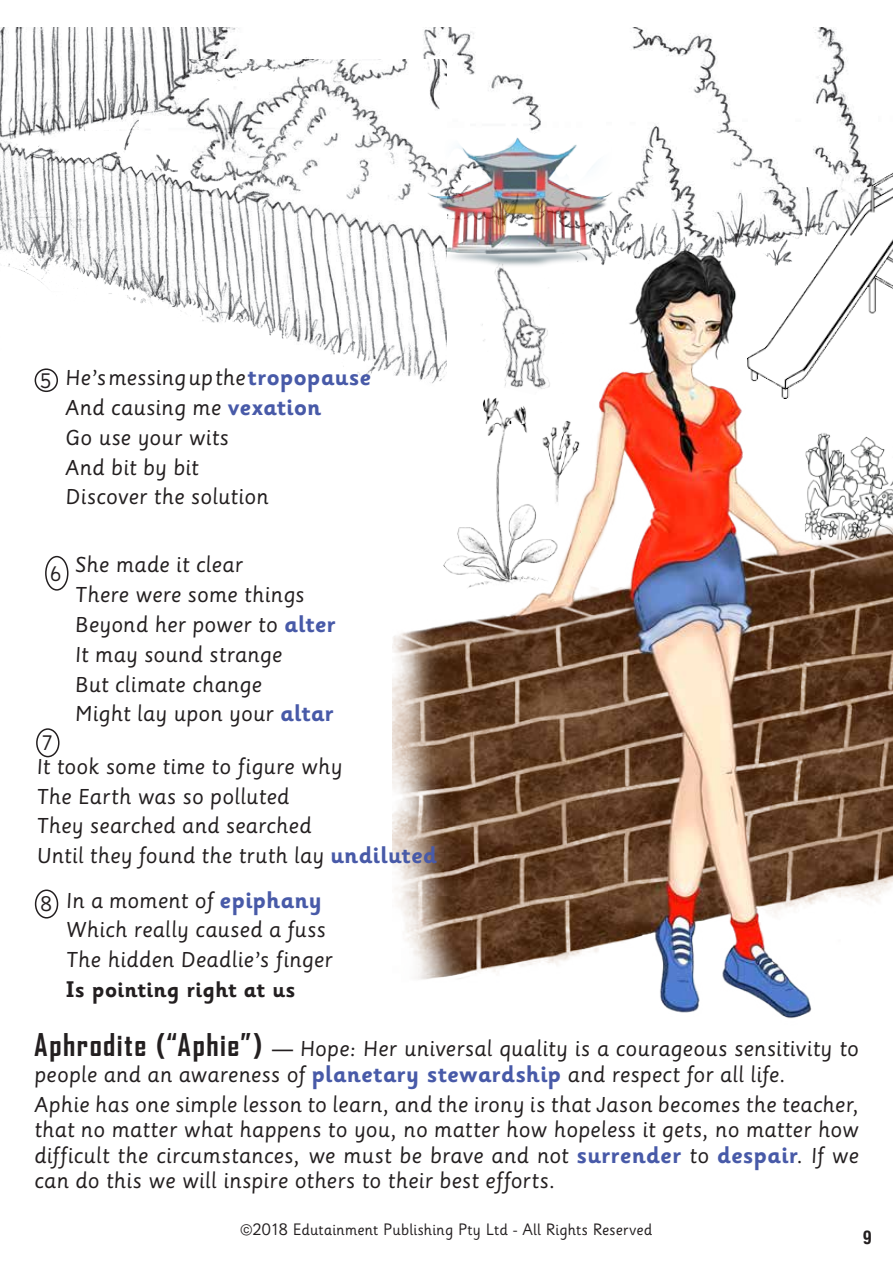
<style>
.page{position:relative;width:893px;height:1263px;background:#fff}
.page>*{position:absolute;margin:0;border:0;box-sizing:border-box;transform-origin:0 0}
.t1{font:700 22.5px "Sassoon Infant Std";letter-spacing:.005em;color:#231f20}
.t2{font:21px/29.7px "Sassoon Primary";letter-spacing:.005em;color:#231f20}
.t3{font:21px "Sassoon Infant Std";color:#231f20}
.t4{font:700 condensed 18px "Helvetica LT Std";color:#231f20}
.t5{font:16.5px "Sassoon Infant Std";letter-spacing:.01em;color:#231f20}
.s1{font-family:"Sassoon Infant Std";font-weight:700;font-size:24px;color:#485aa8}
.s2{font-family:"Agency FB";font-weight:700;font-size:30px}
</style>
<div class="page">
<img style="left:0;top:28px;width:866px;height:213px">
<img style="left:0;top:59px;width:446px;height:334px">
<div style="left:35px;top:368px;width:23px;height:24px;border:2px solid #231f20;border-radius:50%"></div>
<div style="left:45px;top:556px;width:24px;height:35px;border:2px solid #231f20;border-radius:50%"></div>
<img style="left:748px;top:165px;width:145px;height:76px">
<img style="left:392px;top:241px;width:501px;height:778px">
<div style="left:36px;top:728px;width:24px;height:29px;border:2px solid #231f20;border-radius:50%"></div>
<div style="left:35px;top:889px;width:23px;height:29px;border:2px solid #231f20;border-radius:50%"></div>
<img style="left:468px;top:267px;width:110px;height:132px">
<img style="left:425px;top:125px;width:192px;height:142px">
<p class="t3" style="left:40px;top:368px;width:13px">5</p>
<p class="t2" style="left:65px;top:363px;width:308px">He’s messing up the <span class="s1">tropopause<br></span>And causing me <span class="s1">vexation<br></span>Go use your wits<br>And bit by bit<br>Discover the solution</p>
<p class="t3" style="left:50px;top:561px;width:13px">6</p>
<p class="t3" style="left:42px;top:730px;width:13px">7</p>
<p class="t2" style="left:75px;top:551px;width:262px">She made it clear<br>There were some things<br>Beyond her power to <span class="s1">alter<br></span>It may sound strange<br>But climate change<br>Might lay upon your <span class="s1">altar</span></p>
<p class="t2" style="left:36px;top:752px;width:402px">It took some time to figure why<br>The Earth was so polluted<br>They searched and searched<br>Until they found the truth lay <span class="s1">undiluted</span></p>
<p class="t3" style="left:40px;top:891px;width:13px">8</p>
<p class="t2" style="left:66px;top:886px;width:269px">In a moment of <span class="s1">epiphany<br></span>Which really caused a fuss<br>The hidden Deadlie’s finger</p>
<p class="t1" style="left:66px;top:975px;width:231px">Is pointing right at us</p>
<p class="t2" style="left:34px;top:1036px;width:826px;line-height:25.5px"><span class="s2">Aphrodite (“Aphie”)</span> — Hope: Her universal quality is a courageous sensitivity to people and an awareness of <span class="s1">planetary stewardship</span> and respect for all life.</p>
<p class="t2" style="left:34px;top:1092px;width:826px;line-height:25.5px;text-align:justify">Aphie has one simple lesson to learn, and the irony is that Jason becomes the teacher, that no matter what happens to you, no matter how hopeless it gets, no matter how difficult the circumstances, we must be brave and not <span class="s1">surrender</span> to <span class="s1">despair</span>. If we can do this we will inspire others to their best efforts.</p>
<p class="t5" style="left:241px;top:1219px;width:413px">©2018 Edutainment Publishing Pty Ltd - All Rights Reserved</p>
<p class="t4" style="left:863px;top:1226px;width:10px">9</p>
</div>
